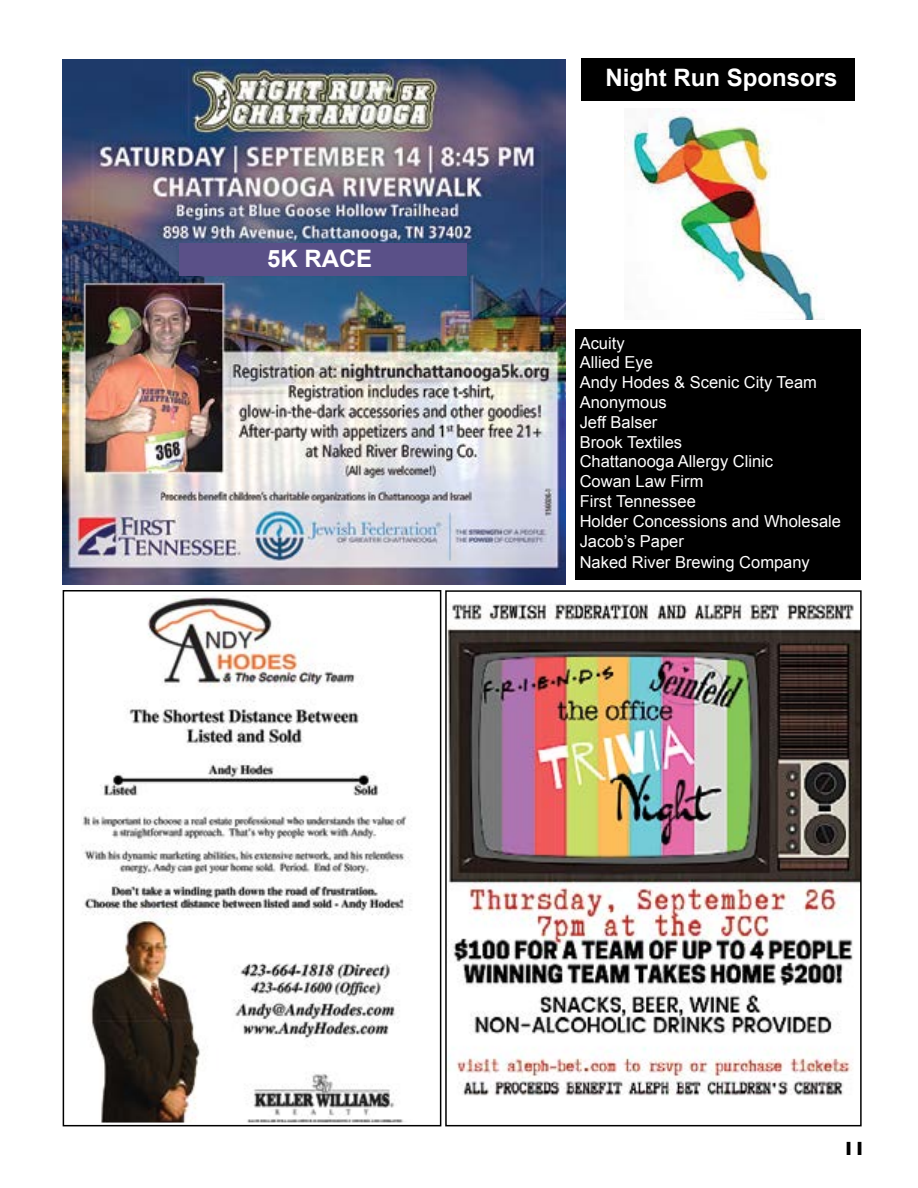
<style>
.page{position:relative;width:918px;height:1188px;background:#fff}
.page>*{position:absolute;margin:0;border:0;box-sizing:border-box;transform-origin:0 0}
.t1{font:700 24px "Arial";color:#fff}
.t2{font:19.5px "Bauhaus 93";color:#000}
.t3{font:16.5px/19.8px "Arial";color:#fff}
</style>
<div class="page">
<img style="left:448px;top:603px;width:411px;height:493px">
<div style="left:445px;top:590px;width:417px;height:536px;border:2px solid #000"></div>
<img style="left:82px;top:597px;width:328px;height:524px">
<div style="left:63px;top:590px;width:378px;height:536px;border:2px solid #000"></div>
<div style="left:575px;top:329px;width:286px;height:251px;background:#000"></div>
<div style="left:582px;top:58px;width:273px;height:42px;background:#000"></div>
<img style="left:625px;top:108px;width:199px;height:212px">
<img style="left:63px;top:60px;width:503px;height:524px">
<div style="left:179px;top:243px;width:288px;height:32px;background:#5a5088"></div>
<h1 class="t1" style="left:267px;top:243px;width:107px">5K RACE</h1>
<h1 class="t1" style="left:606px;top:62px;width:234px">Night Run Sponsors</h1>
<p class="t3" style="left:580px;top:333px;width:263px">Acuity<br>Allied Eye<br>Andy Hodes &amp; Scenic City Team<br>Anonymous<br>Jeff Balser<br>Brook Textiles<br>Chattanooga Allergy Clinic<br>Cowan Law Firm<br>First Tennessee<br>Holder Concessions and Wholesale<br>Jacob’s Paper</p>
<p class="t3" style="left:580px;top:553px;width:232px">Naked River Brewing Company</p>
<p class="t2" style="left:843px;top:1137px;width:23px">11</p>
</div>
